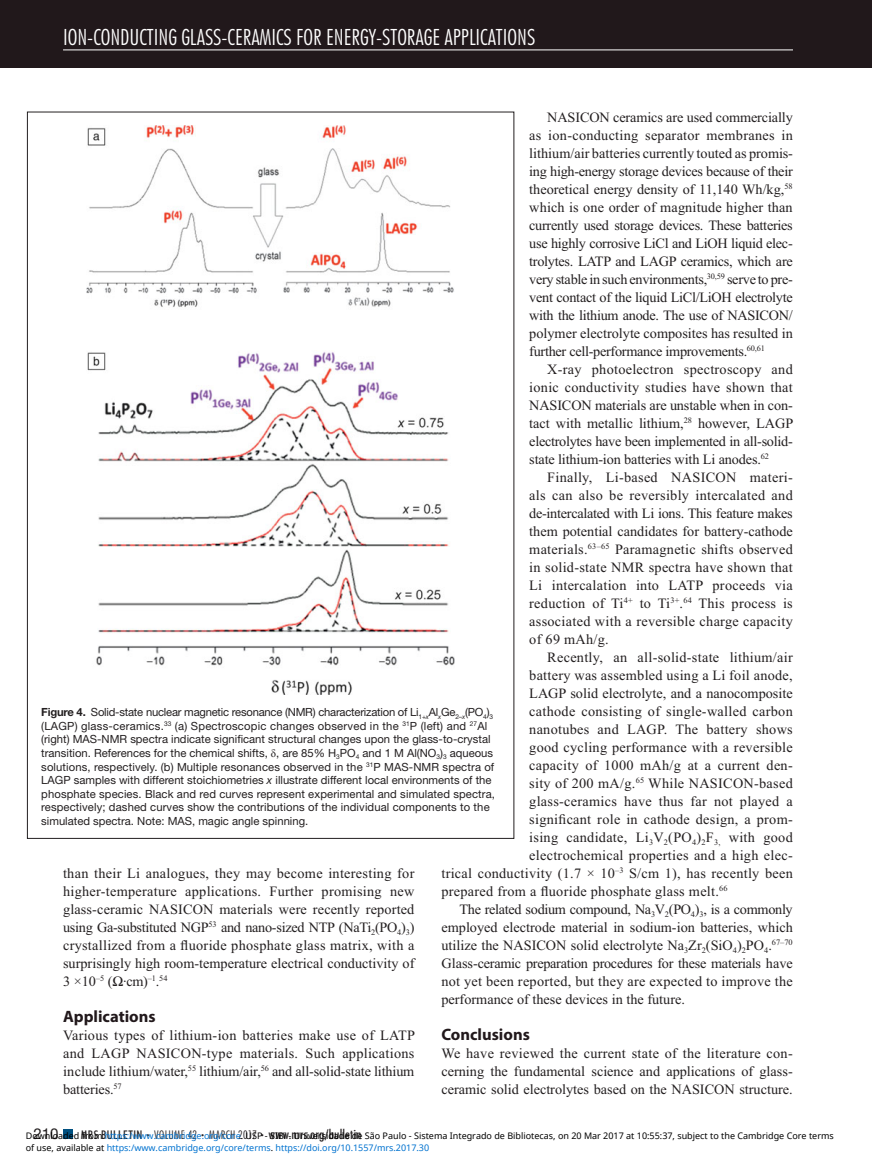
<style>
.page{position:relative;width:872px;height:1175px;background:#fff}
.page>*{position:absolute;margin:0;border:0;box-sizing:border-box;transform-origin:0 0}
.t1{font:300 condensed 22.5px "Futura BT";color:#fff}
.t2{font:700 16.5px "Myriad Pro";color:#21181b}
.t3{font:15px "Helvetica Neue LT Std";color:#231f20}
.t4{font:14.25px/18px "Times New Roman";letter-spacing:.02em;color:#231f20;text-align:justify}
.t5{font:14.25px "Times New Roman";color:#231f20}
.t6{font:14.25px "Times New Roman";letter-spacing:-.02em;color:#231f20}
.t7{font:500 condensed 13.5px "Futura BT";letter-spacing:.01em;color:#231f20}
.t8{font:11.25px/13.5px "Helvetica Neue LT Std";color:#231f20}
.t9{font:9px "Noto Sans";color:#000}
.t10{font:9px "Noto Sans";color:#0172cf}
.s1{font-weight:700}
.s2{font-family:"Times New Roman"}
.s3{font-style:italic}
.s4{font-size:12px}
.s5{font-weight:300;font-size:7.5px}
.s6{font-weight:300;font-size:12px}
.s7{color:#0172cf}
.s8{color:#000}
</style>
<div class="page">
<div style="left:0;top:0;width:871px;height:68px;background:#21181b"></div>
<hr style="left:63px;top:50px;width:729px;height:1px;background:#fff">
<div style="left:63px;top:1130px;width:9px;height:8px;background:#005080"></div>
<img style="left:87px;top:126px;width:367px;height:568px">
<h1 class="t1" style="left:63px;top:29px;width:473px">ION-CONDUCTING GLASS-CERAMICS FOR ENERGY-STORAGE APPLICATIONS</h1>
<p class="t4" style="left:529px;top:109px;width:265px;text-indent:18px">NASICON ceramics are used commercially as ion-conducting separator membranes in lithium/air batteries currently touted as promis&shy;ing high-energy storage devices because of their theoretical energy density of 11,140 Wh/kg, <sup>58 </sup>which is one order of magnitude higher than currently used storage devices. These batteries use highly corrosive LiCl and LiOH liquid elec&shy;trolytes. LATP and LAGP ceramics, which are very stable in such environments, <sup>30</sup> <sup>,</sup> <sup>59</sup> serve to pre&shy;vent contact of the liquid LiCl/LiOH electrolyte with the lithium anode. The use of NASICON/ polymer electrolyte composites has resulted in further cell-performance improvements. <sup>60</sup> <sup>,</sup> <sup>61</sup></p>
<p class="t4" style="left:529px;top:361px;width:265px;text-indent:18px">X-ray photoelectron spectroscopy and ionic conductivity studies have shown that NASICON materials are unstable when in con&shy;tact with metallic lithium, <sup>28</sup> however, LAGP electrolytes have been implemented in all-solid&shy;state lithium-ion batteries with Li anodes. <sup>62</sup></p>
<p class="t4" style="left:529px;top:469px;width:265px;text-indent:18px">Finally, Li-based NASICON materi&shy;als can also be reversibly intercalated and de-intercalated with Li ions. This feature makes them potential candidates for battery-cathode materials. <sup>63</sup> <sup>–</sup> <sup>65</sup> Paramagnetic shifts observed in solid-state NMR spectra have shown that Li intercalation into LATP proceeds via reduction of Ti <sup>4+</sup> to Ti <sup>3+</sup> . <sup>64</sup> This process is associated with a reversible charge capacity of 69 mAh/g.</p>
<p class="t4" style="left:547px;top:649px;width:247px">Recently, an all-solid-state lithium/air</p>
<p class="t4" style="left:529px;top:667px;width:265px">battery was assembled using a Li foil anode,</p>
<p class="t5" style="left:529px;top:687px;width:265px">LAGP solid electrolyte, and a nanocomposite</p>
<p class="t4" style="left:529px;top:703px;width:265px">cathode consisting of single-walled carbon</p>
<p class="t4" style="left:529px;top:721px;width:265px">nanotubes and LAGP. The battery shows</p>
<p class="t4" style="left:529px;top:739px;width:265px">good cycling performance with a reversible</p>
<p class="t4" style="left:529px;top:757px;width:265px">capacity of 1000 mAh/g at a current den-</p>
<p class="t4" style="left:529px;top:775px;width:265px">sity of 200 mA/g. <sup>65</sup> While NASICON-based</p>
<p class="t4" style="left:529px;top:793px;width:265px">glass-ceramics have thus far not played a</p>
<p class="t4" style="left:529px;top:811px;width:265px">significant role in cathode design, a prom-</p>
<p class="t4" style="left:529px;top:829px;width:265px">ising candidate, Li <sub>3</sub> V <sub>2</sub> (PO <sub>4</sub> ) <sub>2</sub> F <sub>3,</sub> with good</p>
<p class="t4" style="left:529px;top:847px;width:265px">electrochemical properties and a high elec-</p>
<p class="t4" style="left:441px;top:865px;width:353px">trical conductivity (1.7 × 10 <sup>–3</sup> S/cm 1), has recently been</p>
<p class="t4" style="left:441px;top:883px;width:288px">prepared from a fluoride phosphate glass melt. <sup>66</sup></p>
<p class="t6" style="left:459px;top:903px;width:334px">The related sodium compound, Na <sub>3</sub> V <sub>2</sub> (PO <sub>4</sub> ) <sub>3</sub> , is a commonly</p>
<p class="t5" style="left:441px;top:921px;width:353px">employed electrode material in sodium-ion batteries, which</p>
<p class="t5" style="left:441px;top:939px;width:353px">utilize the NASICON solid electrolyte Na <sub>3</sub> Zr <sub>2</sub> (SiO <sub>4</sub> ) <sub>2</sub> PO <sub>4</sub> . <sup>67</sup> <sup>–</sup> <sup>70</sup></p>
<p class="t6" style="left:441px;top:957px;width:353px">Glass-ceramic preparation procedures for these materials have</p>
<p class="t4" style="left:441px;top:973px;width:353px">not yet been reported, but they are expected to improve the</p>
<p class="t5" style="left:441px;top:993px;width:245px">performance of these devices in the future.</p>
<p class="t2" style="left:441px;top:1028px;width:90px">Conclusions</p>
<p class="t4" style="left:441px;top:1045px;width:353px">We have reviewed the current state of the literature con&shy;cerning the fundamental science and applications of glass&shy;ceramic solid electrolytes based on the NASICON structure.</p>
<p class="t8" style="left:41px;top:707px;width:455px"><span class="s1">Figure 4.</span> Solid-state nuclear magnetic resonance (NMR) characterization of Li <sub>1+</sub> <sub>x</sub>Al <sub>x</sub>Ge <sub>2–</sub> <sub>x</sub>(PO <sub>4</sub>) <sub>3 </sub>(LAGP) glass-ceramics. <sup>33</sup> (a) Spectroscopic changes observed in the <sup>31</sup>P (left) and <sup>27</sup>Al (right) MAS-NMR spectra indicate significant structural changes upon the glass-to-crystal transition. References for the chemical shifts, <span class="s2">δ</span>, are 85% H <sub>3</sub>PO <sub>4</sub> and 1 M Al(NO <sub>3</sub>) <sub>3</sub> aqueous solutions, respectively. (b) Multiple resonances observed in the <sup>31</sup>P MAS-NMR spectra of LAGP samples with different stoichiometries <span class="s3">x</span> illustrate different local environments of the phosphate species. Black and red curves represent experimental and simulated spectra, respectively; dashed curves show the contributions of the individual components to the simulated spectra. Note: MAS, magic angle spinning.</p>
<p class="t4" style="left:63px;top:865px;width:353px">than their Li analogues, they may become interesting for higher-temperature applications. Further promising new glass-ceramic NASICON materials were recently reported using Ga-substituted NGP <sup>53</sup> and nano-sized NTP (NaTi <sub>2</sub> (PO <sub>4</sub> ) <sub>3</sub> ) crystallized from a fluoride phosphate glass matrix, with a surprisingly high room-temperature electrical conductivity of 3 ×10 <sup>–5</sup> ( Ω ·cm) <sup>–1</sup> . <sup>54</sup></p>
<p class="t2" style="left:63px;top:1010px;width:94px">Applications</p>
<p class="t4" style="left:63px;top:1027px;width:353px">Various types of lithium-ion batteries make use of LATP and LAGP NASICON-type materials. Such applications include lithium/water, <sup>55</sup> lithium/air, <sup>56</sup> and all-solid-state lithium batteries. <sup>57</sup></p>
<p class="t3" style="left:34px;top:1128px;width:27px">210</p>
<p class="t7" style="left:81px;top:1129px;width:282px"><span class="s4">MRS BULLETIN</span> <span class="s5">•</span> <span class="s6">VOLUME 42</span> <span class="s5">•</span> <span class="s6">MARCH 2017</span> <span class="s5">•</span> www.mrs.org/bulletin</p>
<p class="t9" style="left:26px;top:1129px;width:809px">Downloaded from <span class="s7">https:/www.cambridge.org/core</span>. USP - SIBi - Universidade de São Paulo - Sistema Integrado de Bibliotecas, on 20 Mar 2017 at 10:55:37, subject to the Cambridge Core terms</p>
<p class="t10" style="left:26px;top:1141px;width:405px"><span class="s8">of use, available at</span> https:/www.cambridge.org/core/terms<span class="s8">.</span> https://doi.org/10.1557/mrs.2017.30</p>
</div>
